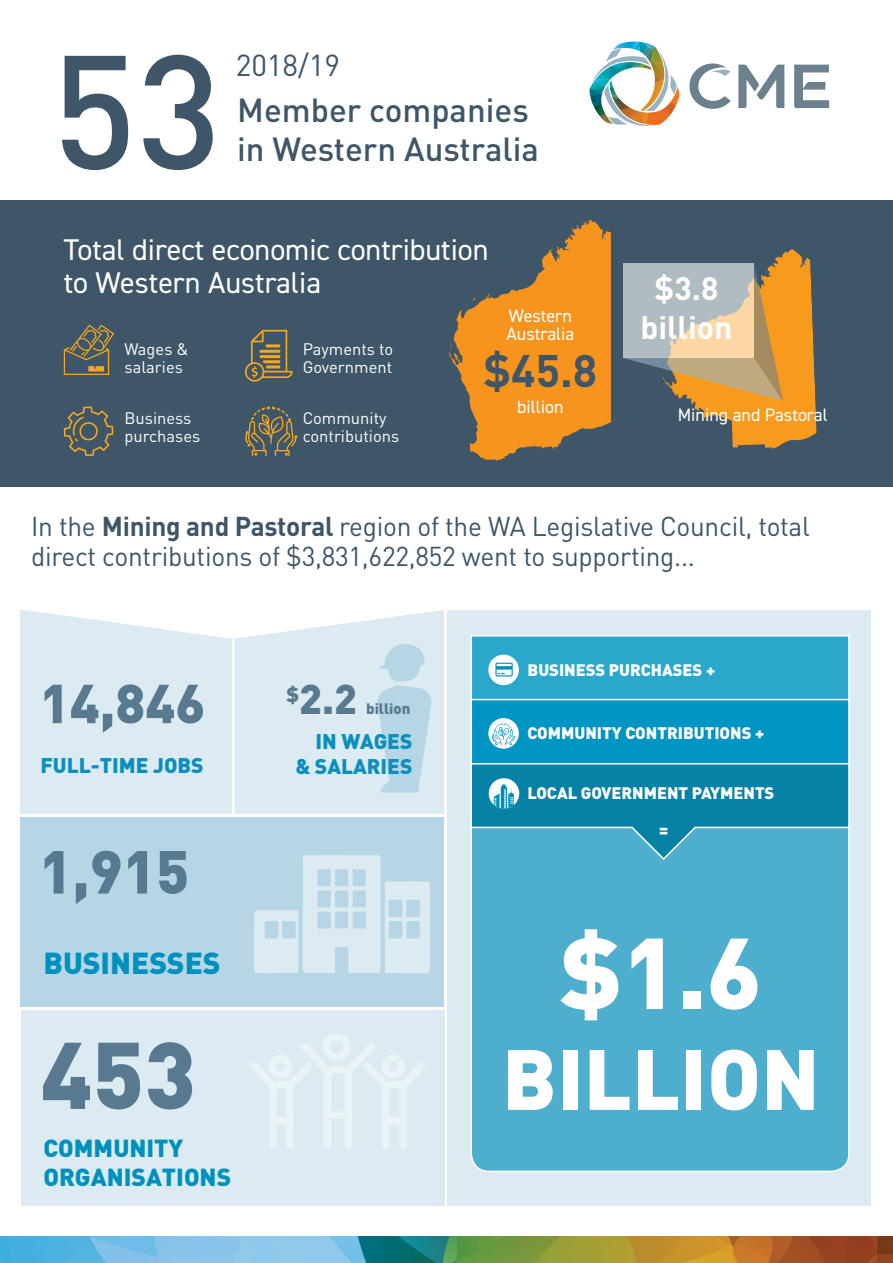
<style>
.page{position:relative;width:893px;height:1263px;background:#fff}
.page>*{position:absolute;margin:0;border:0;box-sizing:border-box;transform-origin:0 0}
.t1{font:500 158.85px "DIN Pro";color:#3e5668}
.t2{font:900 99px "DIN Pro";color:#fff}
.t3{font:900 93px "DIN Pro";color:#587990}
.t4{font:900 84px "DIN Pro";color:#fff}
.t5{font:900 59.7px "DIN Pro";color:#587990}
.t6{font:900 54px "DIN Pro";color:#587990}
.t7{font:700 45px "DIN Pro";color:#3e5668}
.t8{font:900 41.1px "DIN Pro";color:#587990}
.t9{font:500 33px/39.6px "DIN Pro";color:#3e5668}
.t10{font:700 32.1px "DIN Pro";color:#fff}
.t11{font:30px/33px "DIN2014";color:#fff}
.t12{font:900 30px "DIN Pro";color:#0090be}
.t13{font:30px "DIN Pro";color:#3e5668}
.t14{font:27px/30px "DIN Pro";letter-spacing:-.01em;color:#3e5668}
.t15{font:900 24.45px/29.2px "DIN Pro";color:#0090be}
.t16{font:900 21px/25.2px "DIN Pro";color:#0a8fbe;text-align:right}
.t17{font:18px "DIN2014";color:#fff}
.t18{font:16.5px/18px "DIN Pro";color:#fff}
.t19{font:900 16.5px "DIN Pro";color:#fff}
.t20{font:900 15px "DIN Pro";color:#587990}
.s1{font-weight:700}
</style>
<div class="page">
<div style="left:0;top:0;width:893px;height:524px;background:#3e5668"></div>
<svg style="left:449px;top:220px;width:162px;height:241px"></svg>
<div style="left:0;top:0;width:893px;height:200px;background:#fff"></div>
<div style="left:0;top:487px;width:893px;height:749px;background:#fff"></div>
<div style="left:21px;top:1010px;width:423px;height:196px;background:#dcebf1"></div>
<div style="left:447px;top:610px;width:424px;height:596px;background:#dcebf1"></div>
<div style="left:21px;top:610px;width:423px;height:203px;background:#dcebf1"></div>
<div style="left:21px;top:817px;width:423px;height:190px;background:#b7d6e5"></div>
<svg style="left:254px;top:855px;width:176px;height:118px"></svg>
<img style="left:251px;top:1010px;width:194px;height:196px">
<div style="left:470px;top:861px;width:380px;height:311px;background:#4eaece"></div>
<div style="left:471px;top:636px;width:378px;height:64px;background:#2aa8cb"></div>
<div style="left:470px;top:635px;width:380px;height:66px;border:2px solid #fff"></div>
<div style="left:471px;top:700px;width:378px;height:64px;background:#0095c2"></div>
<div style="left:470px;top:699px;width:380px;height:65px;border:2px solid #fff"></div>
<div style="left:488px;top:655px;width:31px;height:30px;background:#fff;border-radius:50%"></div>
<svg style="left:495px;top:663px;width:18px;height:13px"></svg>
<svg style="left:488px;top:718px;width:31px;height:31px"></svg>
<svg style="left:470px;top:762px;width:380px;height:99px;background:#2896b7"></svg>
<svg style="left:492px;top:723px;width:23px;height:22px"></svg>
<svg style="left:738px;top:65px;width:46px;height:43px"></svg>
<svg style="left:794px;top:65px;width:35px;height:43px"></svg>
<svg style="left:689px;top:63px;width:42px;height:46px"></svg>
<img style="left:589px;top:42px;width:90px;height:61px">
<img style="left:591px;top:49px;width:86px;height:77px">
<svg style="left:64px;top:325px;width:50px;height:50px"></svg>
<svg style="left:64px;top:406px;width:49px;height:50px"></svg>
<svg style="left:245px;top:406px;width:52px;height:50px"></svg>
<svg style="left:245px;top:330px;width:48px;height:52px"></svg>
<img style="left:0;top:1236px;width:893px;height:27px">
<svg style="left:27px;top:610px;width:414px;height:182px"></svg>
<svg style="left:623px;top:249px;width:194px;height:200px"></svg>
<svg style="left:623px;top:264px;width:131px;height:94px;background:#c4c2ba"></svg>
<hr style="left:232px;top:639px;width:2px;height:177px;background:#fff">
<p class="t1" style="left:52px;top:4px;width:171px">53</p>
<p class="t13" style="left:236px;top:45px;width:106px">2018/19</p>
<p class="t9" style="left:237px;top:89px;width:303px">Member companies in Western Australia</p>
<p class="t11" style="left:64px;top:233px;width:426px">Total direct economic contribution to Western Australia</p>
<p class="t17" style="left:509px;top:305px;width:64px">Western</p>
<p class="t17" style="left:506px;top:323px;width:69px">Australia</p>
<p class="t18" style="left:125px;top:340px;width:66px">Wages &amp; salaries</p>
<p class="t18" style="left:125px;top:409px;width:77px">Business purchases</p>
<p class="t18" style="left:303px;top:409px;width:98px">Community contributions</p>
<p class="t18" style="left:303px;top:340px;width:92px">Payments to<br>Government</p>
<p class="t7" style="left:483px;top:340px;width:115px">$45.8</p>
<p class="t17" style="left:517px;top:396px;width:48px">billion</p>
<p class="t10" style="left:655px;top:267px;width:65px">$3.8</p>
<p class="t10" style="left:640px;top:305px;width:94px">billion</p>
<p class="t17" style="left:678px;top:403px;width:151px">Mining and Pastoral</p>
<p class="t14" style="left:31px;top:510px;width:780px">In the <span class="s1">Mining and Pastoral</span> region of the WA Legislative Council, total direct contributions of $3,831,622,852 went to supporting...</p>
<p class="t6" style="left:40px;top:667px;width:167px">14,846</p>
<p class="t8" style="left:286px;top:672px;width:72px"><sup>$</sup>2.2</p>
<p class="t20" style="left:366px;top:699px;width:46px">billion</p>
<p class="t16" style="left:295px;top:728px;width:119px">IN WAGES &amp; SALARIES</p>
<p class="t16" style="left:40px;top:752px;width:165px">FULL-TIME JOBS</p>
<p class="t5" style="left:39px;top:831px;width:152px">1,915</p>
<p class="t12" style="left:43px;top:942px;width:179px">BUSINESSES</p>
<p class="t19" style="left:528px;top:659px;width:189px">BUSINESS PURCHASES +</p>
<p class="t19" style="left:528px;top:722px;width:238px">COMMUNITY CONTRIBUTIONS +</p>
<p class="t19" style="left:528px;top:781px;width:248px">LOCAL GOVERNMENT PAYMENTS</p>
<p class="t19" style="left:659px;top:818px;width:11px">=</p>
<p class="t2" style="left:560px;top:906px;width:203px">$1.6</p>
<p class="t3" style="left:41px;top:1012px;width:157px">453</p>
<p class="t4" style="left:502px;top:1022px;width:319px">BILLION</p>
<p class="t15" style="left:43px;top:1133px;width:189px">COMMUNITY<br>ORGANISATIONS</p>
</div>
